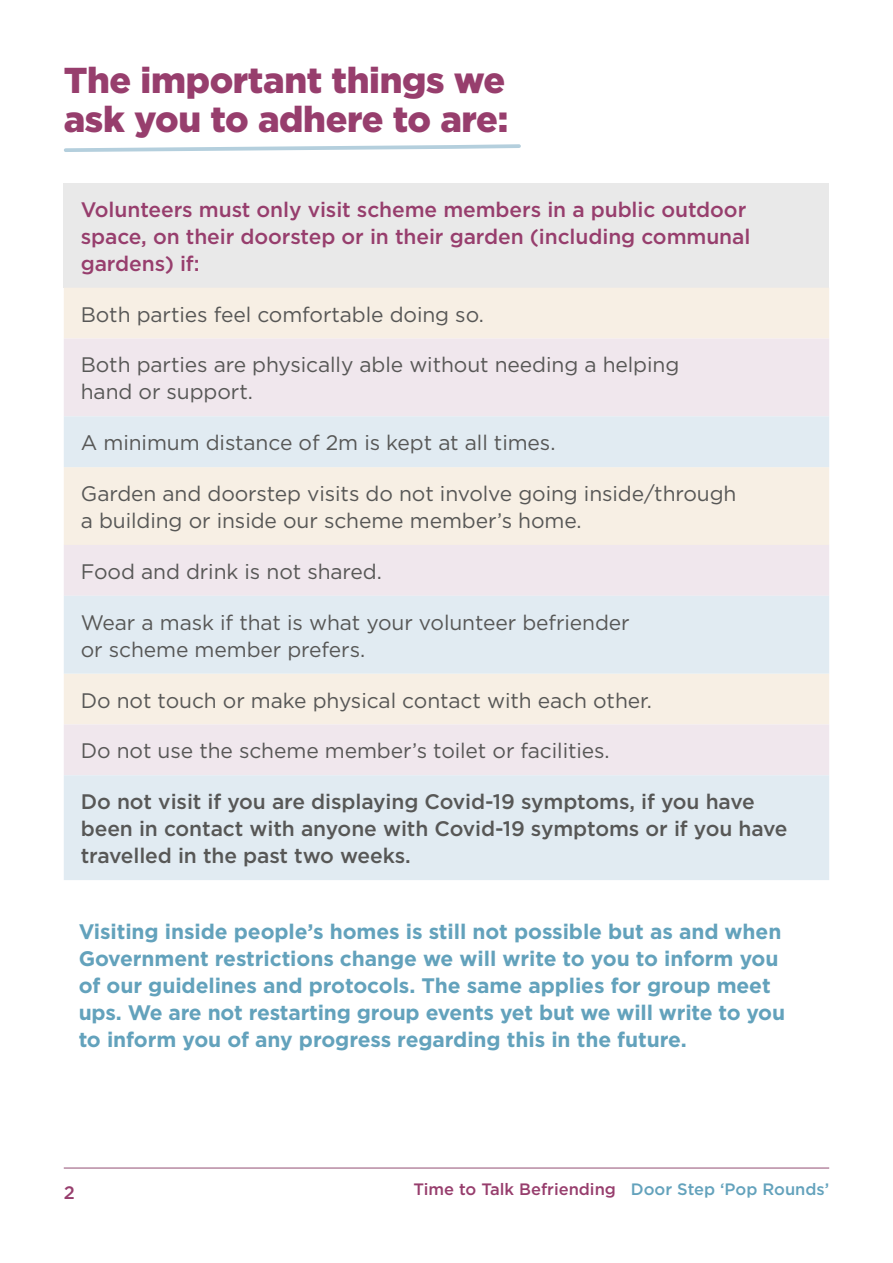
<style>
.page{position:relative;width:893px;height:1263px;background:#fff}
.page>*{position:absolute;margin:0;border:0;box-sizing:border-box;transform-origin:0 0}
.t1{font:900 36px/39px "Gotham";letter-spacing:-.01em;color:#973e6d}
.t2{font:21px/27px "Gotham";letter-spacing:-.005em;color:#575756}
.t3{font:700 21px/27px "Gotham";letter-spacing:-.005em;color:#63a2bc}
.t4{font:500 21px/27px "Gotham";letter-spacing:-.005em;color:#575756}
.t5{font:500 21px/27px "Gotham";letter-spacing:-.005em;color:#973e6d}
.t6{font:500 18px "Gotham";color:#973e6d}
.t7{font:500 16.5px "Gotham";color:#973e6d}
.s1{color:#63a2bc}
</style>
<div class="page">
<hr style="left:64px;top:1167px;width:765px;height:2px;background:#b789a2">
<div style="left:64px;top:183px;width:765px;height:105px;background:#e9e9e9"></div>
<div style="left:64px;top:288px;width:765px;height:50px;background:#f7efe4"></div>
<div style="left:64px;top:338px;width:765px;height:78px;background:#f0e7ed"></div>
<svg style="left:64px;top:416px;width:765px;height:464px;background:#eaebed"></svg>
<svg style="left:64px;top:144px;width:457px;height:8px"></svg>
<h1 class="t1" style="left:64px;top:60px;width:446px">The important things we ask you to adhere to are:</h1>
<p class="t5" style="left:81px;top:195px;width:671px">Volunteers must only visit scheme members in a public outdoor space, on their doorstep or in their garden (including communal gardens) if:</p>
<p class="t2" style="left:81px;top:300px;width:405px">Both parties feel comfortable doing so.</p>
<p class="t2" style="left:81px;top:351px;width:600px">Both parties are physically able without needing a helping hand or support.</p>
<p class="t2" style="left:81px;top:429px;width:476px">A minimum distance of 2m is kept at all times.</p>
<p class="t2" style="left:81px;top:480px;width:657px">Garden and doorstep visits do not involve going inside/through a building or inside our scheme member’s home.</p>
<p class="t2" style="left:81px;top:557px;width:303px">Food and drink is not shared.</p>
<p class="t2" style="left:81px;top:608px;width:550px">Wear a mask if that is what your volunteer befriender or scheme member prefers.</p>
<p class="t2" style="left:81px;top:686px;width:572px">Do not touch or make physical contact with each other.</p>
<p class="t2" style="left:81px;top:737px;width:530px">Do not use the scheme member’s toilet or facilities.</p>
<p class="t4" style="left:81px;top:788px;width:708px">Do not visit if you are displaying Covid-19 symptoms, if you have been in contact with anyone with Covid-19 symptoms or if you have travelled in the past two weeks.</p>
<p class="t3" style="left:79px;top:918px;width:708px">Visiting inside people’s homes is still not possible but as and when Government restrictions change we will write to you to inform you of our guidelines and protocols. The same applies for group meet ups. We are not restarting group events yet but we will write to you to inform you of any progress regarding this in the future.</p>
<p class="t6" style="left:64px;top:1181px;width:13px">2</p>
<p class="t7" style="left:413px;top:1179px;width:417px">Time to Talk Befriending <span class="s1">Door Step ‘Pop Rounds’</span></p>
</div>
